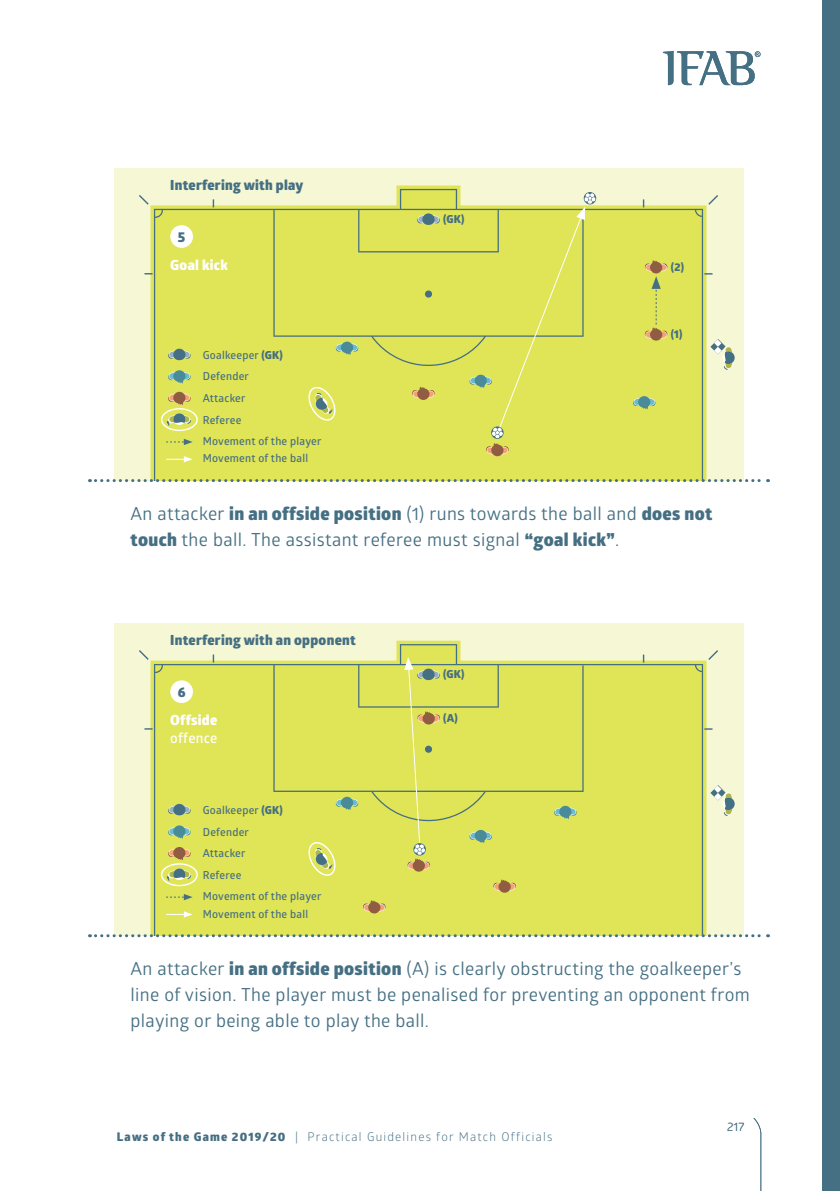
<style>
.page{position:relative;width:840px;height:1191px;background:#fff}
.page>*{position:absolute;margin:0;border:0;box-sizing:border-box;transform-origin:0 0}
.t1{font:18px/26px "Glober";letter-spacing:.02em;color:#456f82}
.t2{font:800 14px "Glober";letter-spacing:.02em;color:#456f82}
.t3{font:800 14px "Glober";letter-spacing:.02em;color:#fff}
.t4{font:600 14px "Glober";letter-spacing:.015em;color:#fff}
.t5{font:12px "Glober";letter-spacing:.1em;color:#456f82}
.t6{font:600 11px/21.6px "Glober";letter-spacing:.02em;color:#456f82}
.t7{font:800 11px "Glober";color:#456f82}
.s1{font-weight:800}
</style>
<div class="page">
<svg style="left:753px;top:1118px;width:7px;height:12px"></svg>
<svg style="left:663px;top:51px;width:97px;height:34px"></svg>
<div style="left:113px;top:168px;width:630px;height:312px;background:#f5f7d5"></div>
<svg style="left:149px;top:185px;width:558px;height:294px"></svg>
<svg style="left:154px;top:189px;width:548px;height:290px;background:#dee35e"></svg>
<svg style="left:424px;top:290px;width:8px;height:8px"></svg>
<svg style="left:642px;top:199px;width:2px;height:8px"></svg>
<svg style="left:212px;top:199px;width:2px;height:8px"></svg>
<svg style="left:706px;top:193px;width:12px;height:13px"></svg>
<svg style="left:139px;top:193px;width:11px;height:13px"></svg>
<svg style="left:166px;top:439px;width:26px;height:6px"></svg>
<svg style="left:166px;top:456px;width:26px;height:6px"></svg>
<svg style="left:161px;top:393px;width:37px;height:38px"></svg>
<svg style="left:173px;top:370px;width:12px;height:12px"></svg>
<svg style="left:168px;top:372px;width:23px;height:12px"></svg>
<svg style="left:168px;top:350px;width:23px;height:9px"></svg>
<div style="left:173px;top:349px;width:12px;height:11px;background:#456f82;border-radius:50%"></div>
<div style="left:170px;top:225px;width:23px;height:23px;background:#fff;border-radius:50%"></div>
<svg style="left:416px;top:215px;width:24px;height:9px"></svg>
<div style="left:422px;top:213px;width:12px;height:12px;background:#456f82;border-radius:50%"></div>
<svg style="left:632px;top:397px;width:23px;height:12px"></svg>
<svg style="left:341px;top:341px;width:12px;height:12px"></svg>
<svg style="left:335px;top:343px;width:23px;height:12px"></svg>
<svg style="left:649px;top:329px;width:13px;height:12px"></svg>
<svg style="left:644px;top:260px;width:23px;height:79px;background:#d0c95a"></svg>
<svg style="left:307px;top:385px;width:30px;height:38px"></svg>
<svg style="left:710px;top:339px;width:24px;height:31px"></svg>
<svg style="left:469px;top:193px;width:126px;height:262px;background:#dde260"></svg>
<div style="left:417px;top:388px;width:12px;height:12px;background:#905c42;border-radius:50%"></div>
<svg style="left:411px;top:386px;width:23px;height:12px"></svg>
<svg style="left:89px;top:479px;width:679px;height:3px"></svg>
<div style="left:113px;top:623px;width:630px;height:312px;background:#f5f7d5"></div>
<svg style="left:149px;top:640px;width:558px;height:294px"></svg>
<svg style="left:154px;top:644px;width:548px;height:290px;background:#dee35e"></svg>
<svg style="left:642px;top:654px;width:2px;height:8px"></svg>
<svg style="left:212px;top:654px;width:2px;height:8px"></svg>
<svg style="left:706px;top:648px;width:12px;height:13px"></svg>
<svg style="left:139px;top:648px;width:11px;height:13px"></svg>
<svg style="left:166px;top:894px;width:26px;height:6px"></svg>
<svg style="left:166px;top:911px;width:26px;height:6px"></svg>
<svg style="left:161px;top:848px;width:37px;height:38px"></svg>
<svg style="left:173px;top:825px;width:12px;height:12px"></svg>
<svg style="left:168px;top:827px;width:23px;height:12px"></svg>
<svg style="left:168px;top:805px;width:23px;height:9px"></svg>
<div style="left:173px;top:804px;width:12px;height:11px;background:#456f82;border-radius:50%"></div>
<div style="left:170px;top:680px;width:23px;height:23px;background:#fff;border-radius:50%"></div>
<svg style="left:710px;top:785px;width:24px;height:31px"></svg>
<div style="left:412px;top:860px;width:12px;height:11px;background:#905c42;border-radius:50%"></div>
<svg style="left:469px;top:831px;width:23px;height:12px"></svg>
<svg style="left:553px;top:807px;width:23px;height:12px"></svg>
<svg style="left:341px;top:796px;width:12px;height:12px"></svg>
<svg style="left:335px;top:798px;width:23px;height:12px"></svg>
<div style="left:498px;top:881px;width:12px;height:11px;background:#905c42;border-radius:50%"></div>
<svg style="left:493px;top:879px;width:23px;height:12px"></svg>
<div style="left:368px;top:902px;width:12px;height:11px;background:#905c42;border-radius:50%"></div>
<svg style="left:362px;top:900px;width:23px;height:12px"></svg>
<svg style="left:404px;top:657px;width:36px;height:213px;background:#d6d960"></svg>
<svg style="left:307px;top:840px;width:30px;height:38px"></svg>
<svg style="left:89px;top:934px;width:679px;height:3px"></svg>
<div style="left:822px;top:0;width:17px;height:1191px;background:#456f82"></div>
<p class="t2" style="left:170px;top:175px;width:134px">Interfering with play</p>
<p class="t2" style="left:178px;top:226px;width:9px">5</p>
<p class="t3" style="left:170px;top:254px;width:59px">Goal kick</p>
<p class="t6" style="left:203px;top:344px;width:120px">Goalkeeper <span class="s1">(GK)<br></span>Defender<br>Attacker<br>Referee<br>Movement of the player</p>
<p class="t6" style="left:203px;top:447px;width:107px">Movement of the ball</p>
<p class="t7" style="left:443px;top:211px;width:23px">(GK)</p>
<p class="t7" style="left:670px;top:258px;width:15px">(2)</p>
<p class="t7" style="left:670px;top:325px;width:13px">(1)</p>
<p class="t1" style="left:130px;top:500px;width:582px">An attacker <span class="s1">in an offside position</span> (1) runs towards the ball and <span class="s1">does not touch</span> the ball. The assistant referee must signal <span class="s1">“goal kick”</span>.</p>
<p class="t2" style="left:170px;top:630px;width:187px">Interfering with an opponent</p>
<p class="t2" style="left:178px;top:681px;width:9px">6</p>
<p class="t3" style="left:170px;top:709px;width:48px">Offside</p>
<p class="t4" style="left:170px;top:728px;width:49px">offence</p>
<p class="t6" style="left:203px;top:799px;width:120px">Goalkeeper <span class="s1">(GK)<br></span>Defender<br>Attacker<br>Referee<br>Movement of the player</p>
<p class="t6" style="left:203px;top:902px;width:107px">Movement of the ball</p>
<p class="t7" style="left:443px;top:666px;width:23px">(GK)</p>
<p class="t7" style="left:443px;top:709px;width:16px">(A)</p>
<p class="t1" style="left:130px;top:955px;width:620px">An attacker <span class="s1">in an offside position</span> (A) is clearly obstructing the goalkeeper’s line of vision. The player must be penalised for preventing an opponent from playing or being able to play the ball.</p>
<p class="t5" style="left:117px;top:1128px;width:437px"><span class="s1">Laws of the Game 2019/20</span> | Practical Guidelines for Match Officials</p>
<p class="t5" style="left:726px;top:1118px;width:19px">217</p>
</div>
